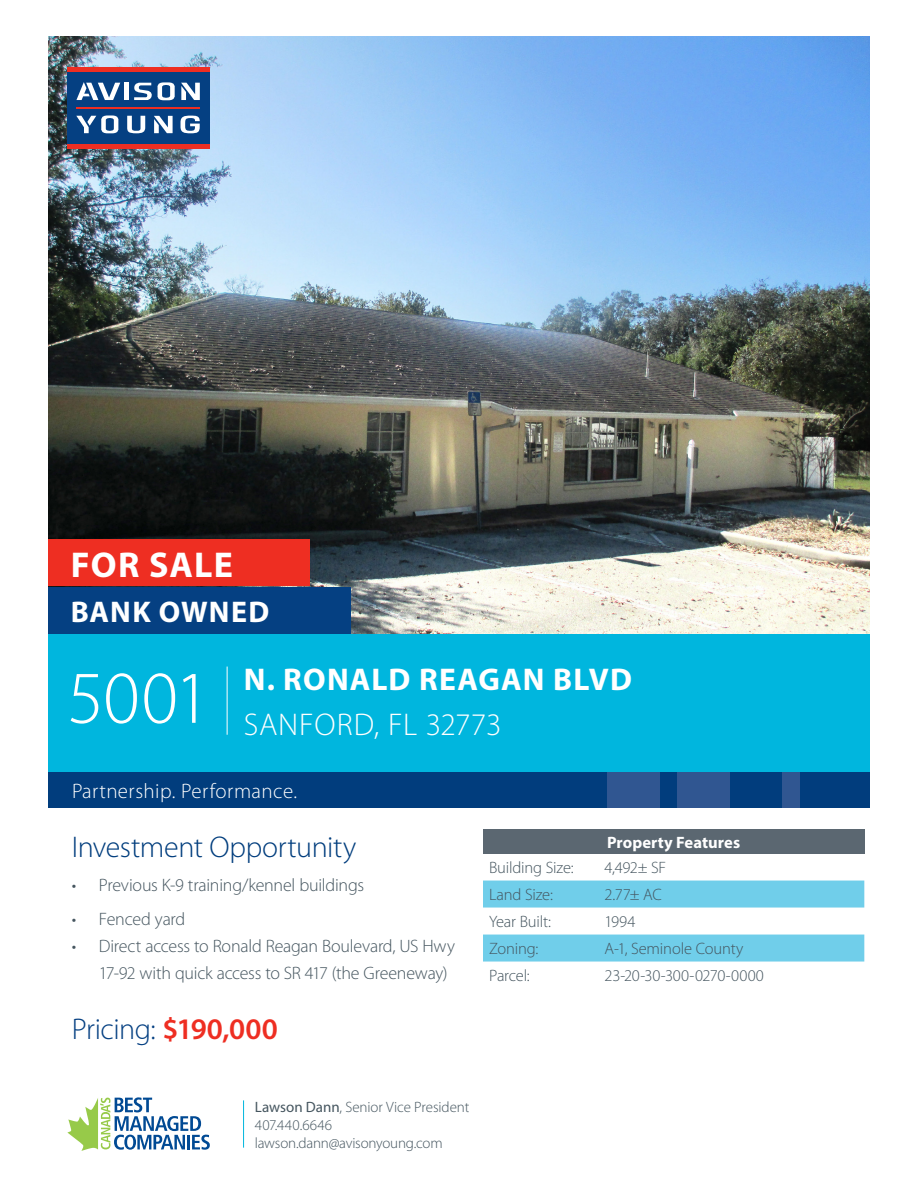
<style>
.page{position:relative;width:918px;height:1188px;background:#fff}
.page>*{position:absolute;margin:0;border:0;box-sizing:border-box;transform-origin:0 0}
.t1{font:300 75px "Myriad Pro";color:#fff}
.Body_12pt{font:700 36px "Myriad Pro";letter-spacing:.03em;color:#fff}
.Body_12pt-2{font:700 31.5px "Myriad Pro";letter-spacing:.035em;color:#fff}
.Body_12pt-3{font:300 31.5px "Myriad Pro";letter-spacing:.02em;color:#fff}
.Body_12pt-4{font:300 30px "Myriad Pro";letter-spacing:-.015em;color:#013d7d}
.t2{font:300 30px "Myriad Pro";letter-spacing:-.015em;color:#054082}
.Body_12pt-5{font:700 30px "Myriad Pro";letter-spacing:.04em;color:#fff}
.t3{font:300 21px "Myriad Pro";letter-spacing:.025em;color:#fff}
.t4{font:300 18px/27px "Myriad Pro";letter-spacing:-.015em;color:#45555f}
.t5{font:300 16.5px "Myriad Pro";letter-spacing:-.01em;color:#45555f}
.t6{font:700 16.5px "Myriad Pro";letter-spacing:.005em;color:#fff}
.Contact_Info{font:300 15px/18px "Myriad Pro";letter-spacing:-.01em;color:#45555f}
.s1{font-weight:600;color:#ee2e22}
.s2{font-weight:400}
</style>
<div class="page">
<svg style="left:67px;top:1097px;width:143px;height:54px"></svg>
<div style="left:48px;top:633px;width:822px;height:139px;background:#00b6de"></div>
<div style="left:48px;top:772px;width:822px;height:36px;background:#013d7d"></div>
<div style="left:677px;top:772px;width:53px;height:36px;background:#305691"></div>
<div style="left:782px;top:772px;width:18px;height:36px;background:#305691"></div>
<div style="left:608px;top:772px;width:52px;height:36px;background:#305691"></div>
<hr style="left:227px;top:667px;width:1px;height:68px;background:#fff">
<img style="left:48px;top:37px;width:822px;height:597px">
<div style="left:68px;top:72px;width:142px;height:72px;background:#054082"></div>
<div style="left:124px;top:83px;width:5px;height:17px;background:#fff"></div>
<svg style="left:181px;top:83px;width:19px;height:17px"></svg>
<svg style="left:134px;top:82px;width:41px;height:18px"></svg>
<svg style="left:154px;top:116px;width:19px;height:17px"></svg>
<svg style="left:76px;top:82px;width:44px;height:18px"></svg>
<svg style="left:76px;top:115px;width:43px;height:18px"></svg>
<svg style="left:127px;top:116px;width:18px;height:17px"></svg>
<svg style="left:181px;top:116px;width:19px;height:17px"></svg>
<hr style="left:68px;top:144px;width:142px;height:4px;background:#ee2e22">
<hr style="left:68px;top:68px;width:142px;height:4px;background:#ee2e22">
<hr style="left:76px;top:107px;width:124px;height:2px;background:#ee2e22">
<hr style="left:243px;top:1100px;width:1px;height:48px;background:#00b6de">
<div style="left:48px;top:539px;width:262px;height:47px;background:#ee2e22"></div>
<div style="left:48px;top:587px;width:303px;height:47px;background:#054082"></div>
<div style="left:483px;top:829px;width:381px;height:25px;background:#5b6771"></div>
<svg style="left:483px;top:881px;width:381px;height:81px"></svg>
<p class="Body_12pt" style="left:71px;top:541px;width:164px">FOR SALE</p>
<p class="Body_12pt-5" style="left:71px;top:592px;width:200px">BANK OWNED</p>
<p class="t1" style="left:68px;top:653px;width:145px">5001</p>
<p class="Body_12pt-2" style="left:244px;top:659px;width:390px">N. RONALD REAGAN BLVD</p>
<p class="Body_12pt-3" style="left:244px;top:705px;width:259px">SANFORD, FL 32773</p>
<p class="t3" style="left:72px;top:779px;width:227px">Partnership. Performance.</p>
<p class="Body_12pt-4" style="left:72px;top:829px;width:286px">Investment Opportunity</p>
<p class="t4" style="left:72px;top:871px;width:294px">• Previous K-9 training/kennel buildings</p>
<p class="t4" style="left:72px;top:905px;width:115px">• Fenced yard</p>
<p class="t4" style="left:99px;top:932px;width:358px;text-indent:-27px">• Direct access to Ronald Reagan Boulevard, US Hwy<br>17-92 with quick access to SR 417 (the Greeneway)</p>
<p class="t2" style="left:72px;top:1011px;width:208px">Pricing: <span class="s1">$190,000</span></p>
<p class="t6" style="left:607px;top:831px;width:135px">Property Features</p>
<p class="t5" style="left:489px;top:858px;width:86px">Building Size:</p>
<p class="t5" style="left:605px;top:858px;width:63px">4,492± SF</p>
<p class="t5" style="left:489px;top:885px;width:65px">Land Size:</p>
<p class="t5" style="left:605px;top:885px;width:59px">2.77± AC</p>
<p class="t5" style="left:489px;top:912px;width:64px">Year Built:</p>
<p class="t5" style="left:605px;top:912px;width:32px">1994</p>
<p class="t5" style="left:489px;top:939px;width:51px">Zoning:</p>
<p class="t5" style="left:605px;top:939px;width:140px">A-1, Seminole County</p>
<p class="t5" style="left:489px;top:966px;width:42px">Parcel:</p>
<p class="t5" style="left:605px;top:966px;width:161px">23-20-30-300-0270-0000</p>
<p class="Contact_Info" style="left:255px;top:1098px;width:216px"><span class="s2">Lawson Dann</span>, Senior Vice President<br>407.440.6646 lawson.dann@avisonyoung.com</p>
</div>
